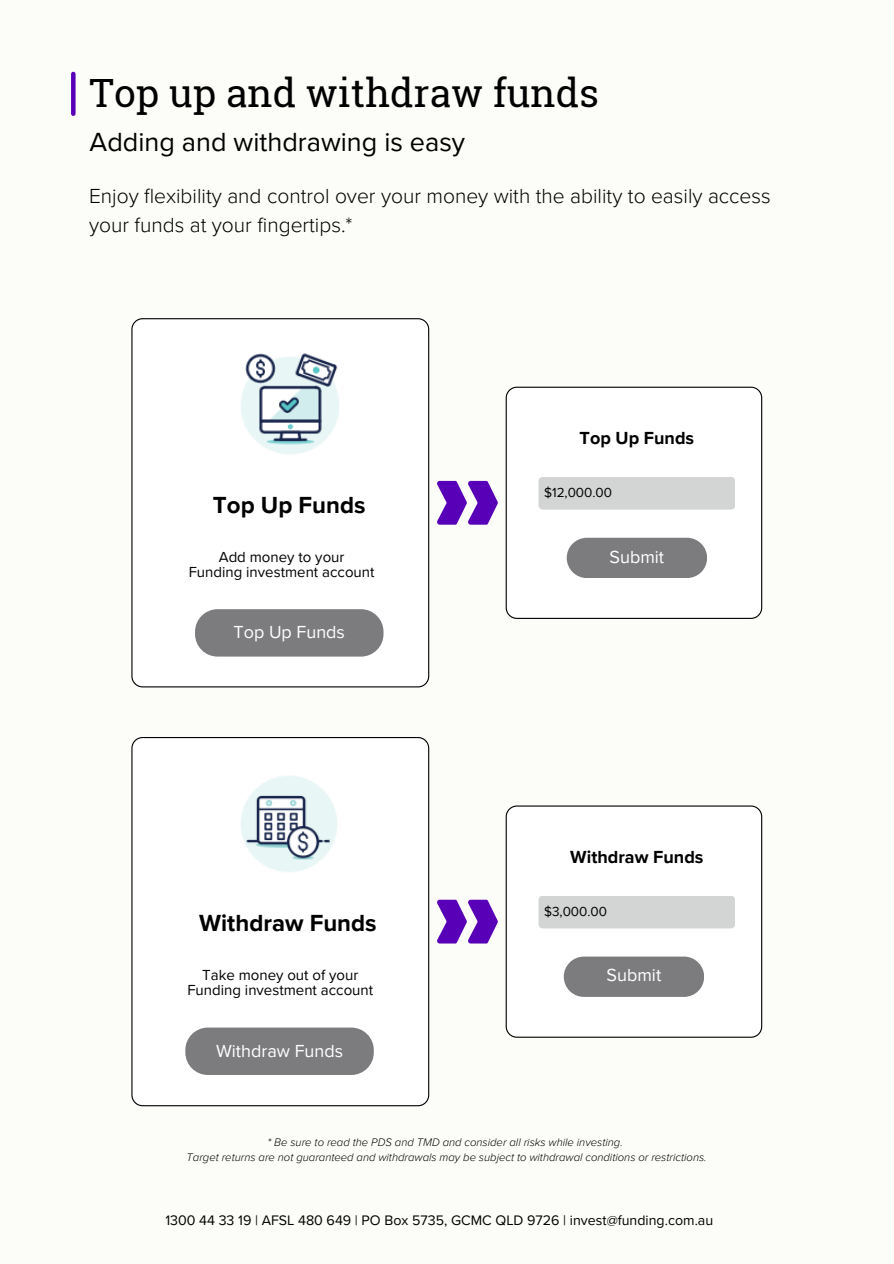
<style>
.page{position:relative;width:894px;height:1264px;background:#fff}
.page>*{position:absolute;margin:0;border:0;box-sizing:border-box;transform-origin:0 0}
.t1{font:39px "Roboto Slab";color:#000}
.t2{font:27px "Proxima Nova";color:#000}
.t3{font:700 24px "Proxima Nova";color:#000}
.t4{font:300 21px/29.2px "Proxima Nova";color:#000}
.t5{font:18px "Proxima Nova";color:#fff}
.t6{font:700 18px "Proxima Nova";color:#000}
.t7{font:15px "Proxima Nova";color:#000}
.t8{font:14.25px "Proxima Nova";color:#000}
.t9{font:13.5px "Proxima Nova";color:#000}
.t10{font:italic 300 11.25px "Proxima Nova";color:#000}
</style>
<div class="page">
<div style="left:0;top:0;width:893px;height:1263px;background:#fcfcf8"></div>
<svg style="left:131px;top:737px;width:298px;height:369px"></svg>
<div style="left:185px;top:1027px;width:188px;height:47px;background:#7c7c7f;border-radius:23px"></div>
<img style="left:230px;top:767px;width:115px;height:115px">
<svg style="left:505px;top:386px;width:257px;height:232px"></svg>
<div style="left:566px;top:537px;width:141px;height:41px;background:#7c7c7f;border-radius:20px"></div>
<div style="left:538px;top:477px;width:197px;height:32px;background:#d3d4d4;border-radius:4px"></div>
<svg style="left:505px;top:805px;width:257px;height:232px"></svg>
<div style="left:563px;top:956px;width:141px;height:40px;background:#7c7c7f;border-radius:20px"></div>
<div style="left:538px;top:895px;width:197px;height:33px;background:#d3d4d4;border-radius:4px"></div>
<div style="left:71px;top:74px;width:5px;height:40px;background:#5800b7"></div>
<svg style="left:131px;top:318px;width:298px;height:369px"></svg>
<div style="left:195px;top:609px;width:188px;height:47px;background:#7c7c7f;border-radius:22px"></div>
<img style="left:232px;top:349px;width:114px;height:116px">
<svg style="left:437px;top:481px;width:60px;height:43px"></svg>
<svg style="left:437px;top:899px;width:60px;height:44px"></svg>
<p class="t1" style="left:90px;top:66px;width:510px">Top up and withdraw funds</p>
<h5 class="t2" style="left:90px;top:126px;width:377px">Adding and withdrawing is easy</h5>
<p class="t4" style="left:89px;top:182px;width:683px">Enjoy flexibility and control over your money with the ability to easily access your funds at your fingertips.*</p>
<h3 class="t3" style="left:213px;top:491px;width:154px">Top Up Funds</h3>
<p class="t7" style="left:219px;top:548px;width:127px">Add money to your</p>
<p class="t7" style="left:189px;top:563px;width:187px">Funding investment account</p>
<p class="t5" style="left:233px;top:622px;width:113px">Top Up Funds</p>
<h4 class="t3" style="left:199px;top:908px;width:179px">Withdraw Funds</h4>
<p class="t7" style="left:202px;top:965px;width:158px">Take money out of your</p>
<h3 class="t7" style="left:187px;top:981px;width:187px">Funding investment account</h3>
<h1 class="t5" style="left:216px;top:1040px;width:129px">Withdraw Funds</h1>
<p class="t6" style="left:579px;top:427px;width:116px">Top Up Funds</p>
<p class="t9" style="left:544px;top:484px;width:69px">$12,000.00</p>
<p class="t5" style="left:609px;top:546px;width:56px">Submit</p>
<h5 class="t6" style="left:570px;top:846px;width:135px">Withdraw Funds</h5>
<p class="t9" style="left:544px;top:903px;width:64px">$3,000.00</p>
<p class="t5" style="left:606px;top:964px;width:56px">Submit</p>
<p class="t10" style="left:267px;top:1135px;width:356px">* Be sure to read the PDS and TMD and consider all risks while investing.</p>
<p class="t10" style="left:186px;top:1150px;width:521px">Target returns are not guaranteed and withdrawals may be subject to withdrawal conditions or restrictions.</p>
<p class="t8" style="left:165px;top:1211px;width:549px">1300 44 33 19 | AFSL 480 649 | PO Box 5735, GCMC QLD 9726 | invest@funding.com.au</p>
</div>
